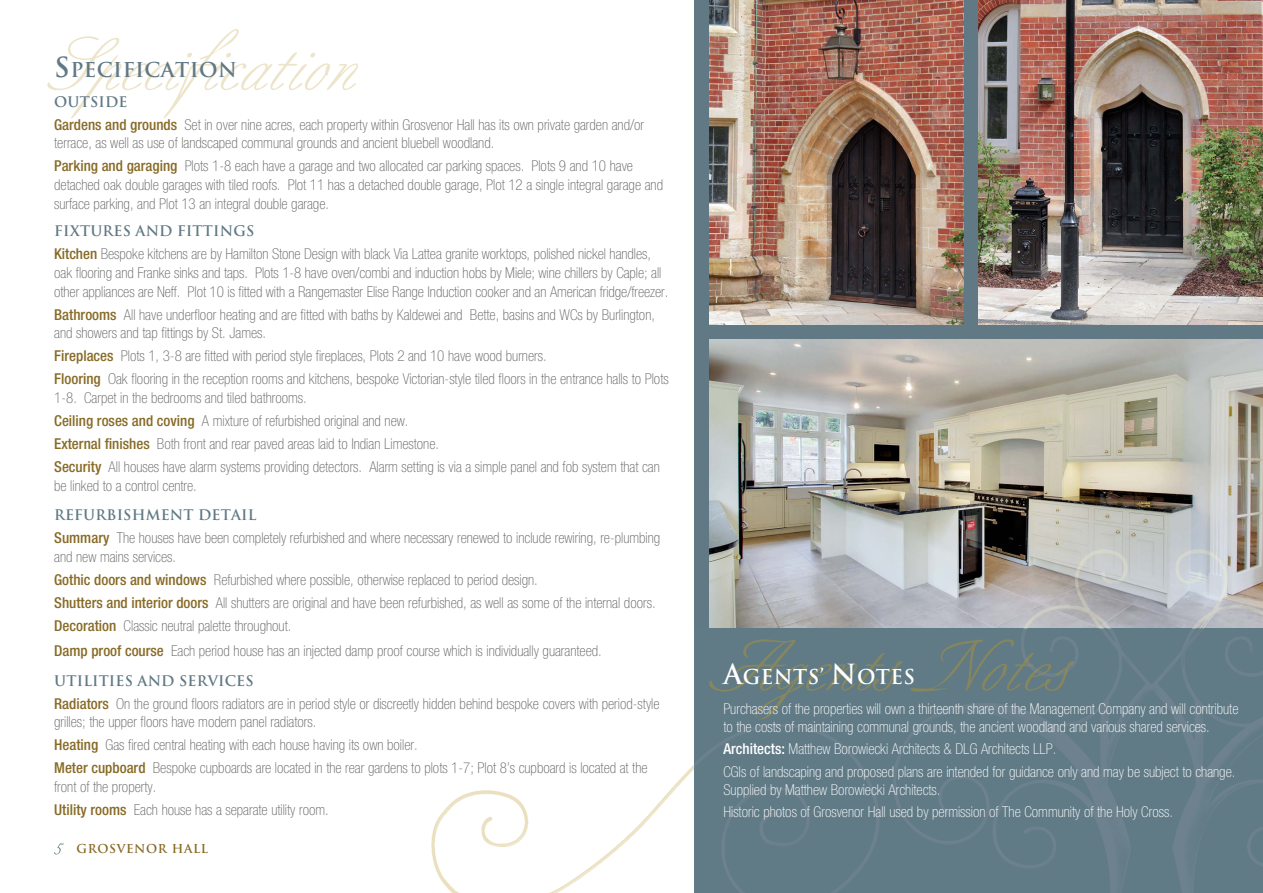
<style>
.page{position:relative;width:1263px;height:893px;background:#fff}
.page>*{position:absolute;margin:0;border:0;box-sizing:border-box;transform-origin:0 0}
.t1{font:700 19.95px "Trajan";letter-spacing:.02em;color:#607985}
.t2{font:700 19.95px "Trajan";letter-spacing:.02em;color:#fff}
.t3{font:100 condensed 15px/18.8px "Helvetica Neue";color:#656463}
.t4{font:100 condensed 15px/22.2px "Helvetica Neue";color:#fff}
.t5{font:700 14.25px "Trajan";letter-spacing:.01em;color:#607985}
.t6{font:700 12px "Trajan";letter-spacing:.05em;color:#876a25}
.s1{font-size:27px}
.s2{font-weight:500;color:#876a25}
.s3{font-weight:500}
</style>
<div class="page">
<img style="left:431px;top:534px;width:264px;height:359px">
<div style="left:695px;top:0;width:568px;height:893px;background:#607985"></div>
<img style="left:709px;top:340px;width:554px;height:288px">
<img style="left:978px;top:0;width:285px;height:325px">
<img style="left:709px;top:0;width:254px;height:325px">
<img style="left:695px;top:629px;width:568px;height:264px">
<svg style="left:47px;top:29px;width:311px;height:90px"></svg>
<img style="left:991px;top:469px;width:272px;height:160px">
<svg style="left:709px;top:639px;width:365px;height:80px"></svg>
<svg style="left:54px;top:843px;width:10px;height:11px"></svg>
<h1 class="t1" style="left:54px;top:57px;width:184px"><span class="s1">S</span>PECIFICATION</h1>
<p class="t5" style="left:54px;top:93px;width:75px">OUTSIDE</p>
<p class="t3" style="left:54px;top:115px;width:591px"><span class="s2">Gardens and grounds</span> Set in over nine acres, each property within Grosvenor Hall has its own private garden and/or terrace, as well as use of landscaped communal grounds and ancient bluebell woodland.</p>
<p class="t3" style="left:54px;top:157px;width:610px"><span class="s2">Parking and garaging</span> Plots 1-8 each have a garage and two allocated car parking spaces. Plots 9 and 10 have detached oak double garages with tiled roofs. Plot 11 has a detached double garage, Plot 12 a single integral garage and surface parking, and Plot 13 an integral double garage.</p>
<p class="t5" style="left:54px;top:222px;width:202px">FIXTURES AND FITTINGS</p>
<p class="t3" style="left:54px;top:244px;width:616px"><span class="s2">Kitchen</span> Bespoke kitchens are by Hamilton Stone Design with black Via Lattea granite worktops, polished nickel handles, oak flooring and Franke sinks and taps. Plots 1-8 have oven/combi and induction hobs by Miele; wine chillers by Caple; all other appliances are Neff. Plot 10 is fitted with a Rangemaster Elise Range Induction cooker and an American fridge/freezer.</p>
<p class="t3" style="left:54px;top:305px;width:602px"><span class="s2">Bathrooms</span> All have underfloor heating and are fitted with baths by Kaldewei and Bette, basins and WCs by Burlington, and showers and tap fittings by St. James.</p>
<p class="t3" style="left:54px;top:345px;width:616px;line-height:23px"><span class="s2">Fireplaces</span> Plots 1, 3-8 are fitted with period style fireplaces, Plots 2 and 10 have wood burners.<br><span class="s2">Flooring</span> Oak flooring in the reception rooms and kitchens, bespoke Victorian-style tiled floors in the entrance halls to Plots</p>
<p class="t3" style="left:54px;top:386px;width:607px;line-height:23px">1-8. Carpet in the bedrooms and tiled bathrooms.<br><span class="s2">Ceiling roses and coving</span> A mixture of refurbished original and new.<br><span class="s2">External finishes</span> Both front and rear paved areas laid to Indian Limestone.<br><span class="s2">Security</span> All houses have alarm systems providing detectors. Alarm setting is via a simple panel and fob system that can</p>
<p class="t3" style="left:54px;top:476px;width:144px">be linked to a control centre.</p>
<p class="t5" style="left:54px;top:506px;width:204px">REFURBISHMENT DETAIL</p>
<p class="t3" style="left:54px;top:529px;width:608px"><span class="s2">Summary</span> The houses have been completely refurbished and where necessary renewed to include rewiring, re-plumbing and new mains services.</p>
<p class="t3" style="left:54px;top:568px;width:603px;line-height:23px"><span class="s2">Gothic doors and windows</span> Refurbished where possible, otherwise replaced to period design.<br><span class="s2">Shutters and interior doors</span> All shutters are original and have been refurbished, as well as some of the internal doors.<br><span class="s2">Decoration</span> Classic neutral palette throughout.</p>
<p class="t3" style="left:54px;top:641px;width:549px"><span class="s2">Damp proof course</span> Each period house has an injected damp proof course which is individually guaranteed.</p>
<p class="t5" style="left:54px;top:671px;width:201px">UTILITIES AND SERVICES</p>
<p class="t3" style="left:54px;top:694px;width:607px"><span class="s2">Radiators</span> On the ground floors radiators are in period style or discreetly hidden behind bespoke covers with period-style grilles; the upper floors have modern panel radiators.</p>
<p class="t3" style="left:54px;top:734px;width:595px;line-height:23px"><span class="s2">Heating</span> Gas fired central heating with each house having its own boiler.<br><span class="s2">Meter cupboard</span> Bespoke cupboards are located in the rear gardens to plots 1-7; Plot 8’s cupboard is located at the</p>
<p class="t3" style="left:54px;top:775px;width:276px;line-height:23px">front of the property.<br><span class="s2">Utility rooms</span> Each house has a separate utility room.</p>
<p class="t6" style="left:77px;top:841px;width:133px">GROSVENOR HALL</p>
<h1 class="t2" style="left:723px;top:664px;width:193px"><span class="s1">A</span>GENTS’ <span class="s1">N</span>OTES</h1>
<p class="t4" style="left:723px;top:700px;width:517px;line-height:18px">Purchasers of the properties will own a thirteenth share of the Management Company and will contribute to the costs of maintaining communal grounds, the ancient woodland and various shared services.</p>
<p class="t4" style="left:723px;top:738px;width:513px"><span class="s3">Architects:</span> Matthew Borowiecki Architects &amp; DLG Architects LLP.<br>CGIs of landscaping and proposed plans are intended for guidance only and may be subject to change.</p>
<p class="t4" style="left:723px;top:778px;width:451px">Supplied by Matthew Borowiecki Architects.<br>Historic photos of Grosvenor Hall used by permission of The Community of the Holy Cross.</p>
</div>
